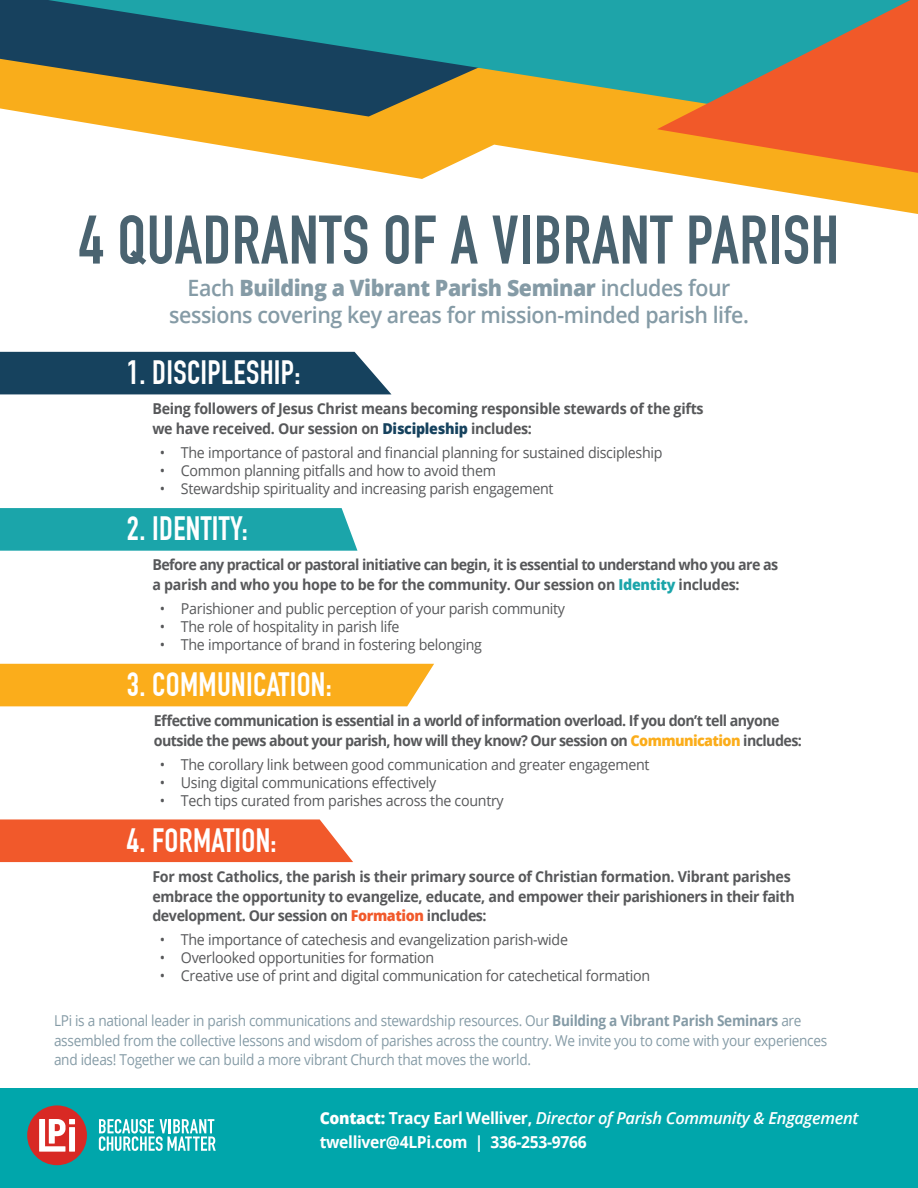
<style>
.page{position:relative;width:918px;height:1188px;background:#fff}
.page>*{position:absolute;margin:0;border:0;box-sizing:border-box;transform-origin:0 0}
.t1{font:700 67.5px "DIN Condensed";letter-spacing:.01em;color:#4a6370}
.t2{font:700 33px "DIN Condensed";letter-spacing:.01em;color:#fff}
.t3{font:600 22.5px/27px "Open Sans";letter-spacing:-.02em;color:#859ba6;text-align:center;scale:.95 1}
.t4{font:italic 600 16.5px "Open Sans";letter-spacing:-.02em;color:#fff}
.t5{font:700 16.5px "Open Sans";letter-spacing:-.02em;color:#fff;scale:.95 1}
.t6{font:15px "Open Sans";letter-spacing:-.02em;color:#57585a;scale:.95 1}
.t7{font:700 15px/19.5px "Open Sans";letter-spacing:-.02em;color:#57585a;scale:.95 1}
.t8{font:700 15px/19.5px "Open Sans";letter-spacing:-.04em;color:#57585a;scale:.95 1}
.t9{font:15px/19.5px "Open Sans";letter-spacing:-.02em;color:#859ba6;scale:.91 1}
.s1{font-weight:800}
.s2{font-weight:800;color:#16425e}
.s3{font-weight:800;color:#1ba5aa}
.s4{font-weight:800;color:#fbad1b}
.s5{font-weight:800;color:#f1592b}
.s6{font-weight:700}
.s7{font-weight:800;font-style:normal}
.s8{font-weight:700;font-style:normal}
</style>
<div class="page">
<svg style="left:52px;top:104px;width:866px;height:110px"></svg>
<svg style="left:0;top:0;width:630px;height:117px;background:#ba9031"></svg>
<svg style="left:48px;top:0;width:609px;height:104px;background:#3d7f75"></svg>
<svg style="left:657px;top:0;width:261px;height:173px;background:#a97f53"></svg>
<div style="left:0;top:1089px;width:918px;height:99px;background:#00a6ab"></div>
<svg style="left:99px;top:1119px;width:117px;height:32px"></svg>
<div style="left:27px;top:1105px;width:60px;height:60px;background:#d82924;border-radius:50%"></div>
<svg style="left:39px;top:1119px;width:36px;height:33px"></svg>
<div style="left:69px;top:1127px;width:6px;height:25px;background:#fff"></div>
<div style="left:0;top:352px;width:391px;height:42px;background:#16425e"></div>
<div style="left:0;top:508px;width:357px;height:43px;background:#1ba5aa"></div>
<div style="left:0;top:664px;width:434px;height:42px;background:#fbad1b"></div>
<svg style="left:0;top:819px;width:353px;height:43px;background:#f16237"></svg>
<p class="t1" style="left:79px;top:200px;width:762px">4 QUADRANTS OF A VIBRANT PARISH</p>
<p class="t3" style="left:169px;top:273px;width:612px">Each <span class="s1">Building a Vibrant Parish Seminar</span> includes four sessions covering key areas for mission-minded parish life.</p>
<p class="t2" style="left:127px;top:353px;width:175px">1. DISCIPLESHIP:</p>
<p class="t7" style="left:152px;top:399px;width:582px">Being followers of Jesus Christ means becoming responsible stewards of the gifts we have received. Our session on <span class="s2">Discipleship</span> includes:</p>
<p class="t6" style="left:160px;top:442px;width:531px">• The importance of pastoral and financial planning for sustained discipleship</p>
<p class="t6" style="left:160px;top:460px;width:355px">• Common planning pitfalls and how to avoid them</p>
<p class="t6" style="left:160px;top:478px;width:416px">• Stewardship spirituality and increasing parish engagement</p>
<p class="t2" style="left:127px;top:509px;width:122px">2. IDENTITY:</p>
<p class="t8" style="left:152px;top:555px;width:660px">Before any practical or pastoral initiative can begin, it is essential to understand who you are as a parish and who you hope to be for the community. Our session on <span class="s3">Identity</span> includes:</p>
<p class="t6" style="left:160px;top:598px;width:428px">• Parishioner and public perception of your parish community</p>
<p class="t6" style="left:160px;top:616px;width:254px">• The role of hospitality in parish life</p>
<p class="t6" style="left:160px;top:634px;width:341px">• The importance of brand in fostering belonging</p>
<p class="t2" style="left:127px;top:665px;width:206px">3. COMMUNICATION:</p>
<p class="t8" style="left:154px;top:711px;width:684px">Effective communication is essential in a world of information overload. If you don’t tell anyone outside the pews about your parish, how will they know? Our session on <span class="s4">Communication</span> includes:</p>
<p class="t6" style="left:160px;top:754px;width:517px">• The corollary link between good communication and greater engagement</p>
<p class="t6" style="left:160px;top:772px;width:292px">• Using digital communications effectively</p>
<p class="t6" style="left:160px;top:790px;width:364px">• Tech tips curated from parishes across the country</p>
<p class="t2" style="left:127px;top:821px;width:151px">4. FORMATION:</p>
<p class="t7" style="left:152px;top:867px;width:678px">For most Catholics, the parish is their primary source of Christian formation. Vibrant parishes embrace the opportunity to evangelize, educate, and empower their parishioners in their faith development. Our session on <span class="s5">Formation</span> includes:</p>
<p class="t6" style="left:160px;top:929px;width:431px">• The importance of catechesis and evangelization parish-wide</p>
<p class="t6" style="left:160px;top:947px;width:290px">• Overlooked opportunities for formation</p>
<p class="t6" style="left:160px;top:965px;width:518px">• Creative use of print and digital communication for catechetical formation</p>
<p class="t9" style="left:54px;top:1010px;width:851px">LPi is a national leader in parish communications and stewardship resources. Our <span class="s6">Building a Vibrant Parish Seminars</span> are assembled from the collective lessons and wisdom of parishes across the country. We invite you to come with your experiences</p>
<p class="t9" style="left:54px;top:1049px;width:526px">and ideas! Together we can build a more vibrant Church that moves the world.</p>
<p class="t4" style="left:320px;top:1107px;width:540px"><span class="s7">Contact:</span> <span class="s8">Tracy Earl Welliver,</span> Director of Parish Community &amp; Engagement</p>
<p class="t5" style="left:320px;top:1131px;width:283px">twelliver@4LPi.com | 336-253-9766</p>
</div>
